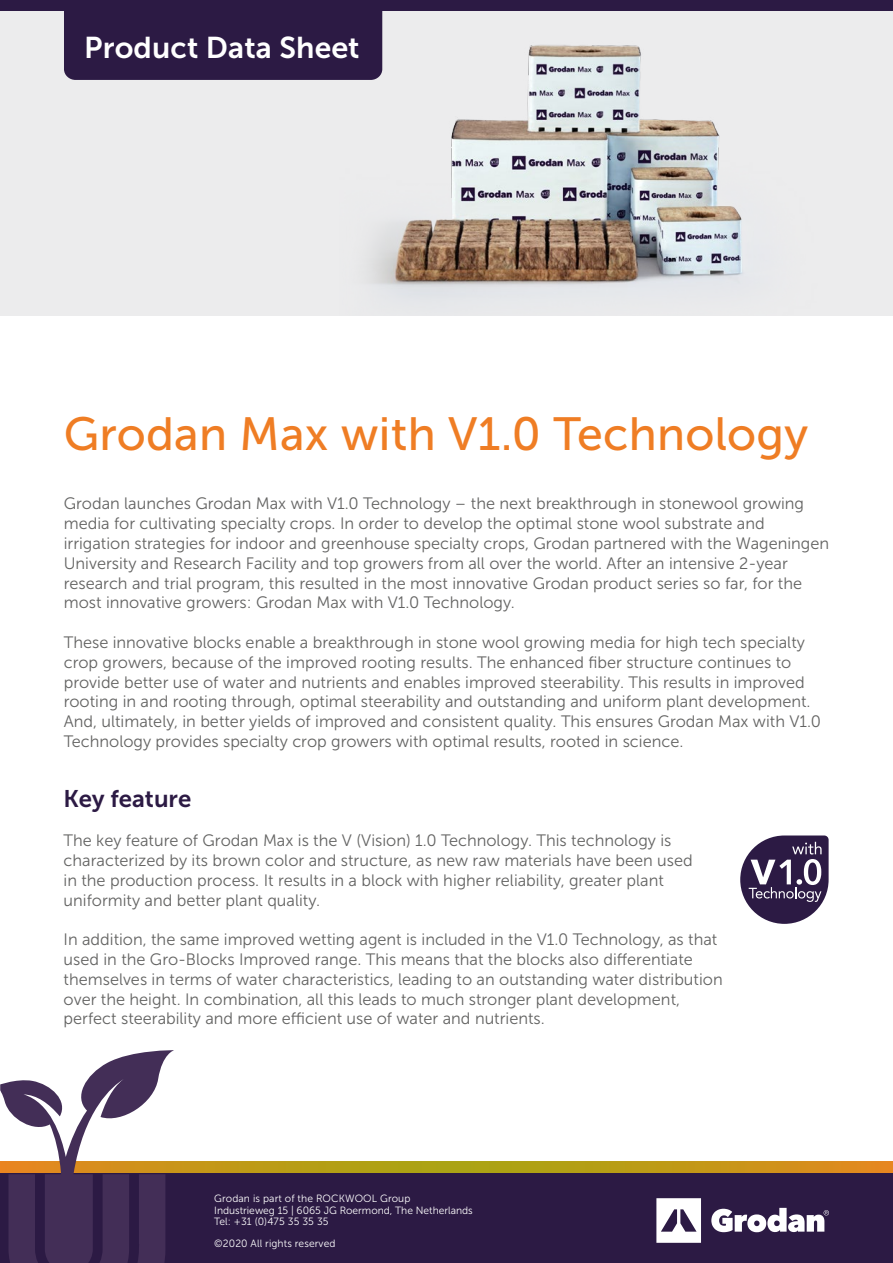
<style>
.page{position:relative;width:893px;height:1263px;background:#fff}
.page>*{position:absolute;margin:0;border:0;box-sizing:border-box;transform-origin:0 0}
.t1{font:46.5px "Museo Sans 500";letter-spacing:.005em;color:#ef7d24}
.t2{font:30px "Museo Sans 700";letter-spacing:.005em;color:#fff}
.t3{font:24px "Museo Sans 700";color:#2c1a44}
.t4{font:16.5px/19.8px "Museo Sans 300";color:#636362}
.t5{font:10.5px/11.2px "Museo Sans 300";letter-spacing:.01em;color:#fff}
</style>
<div class="page">
<svg style="left:174px;top:1162px;width:719px;height:12px;background:#b28f1a"></svg>
<div style="left:0;top:0;width:893px;height:31px;background:#2c1a44"></div>
<div style="left:0;top:11px;width:893px;height:305px;background:#ececed"></div>
<div style="left:0;top:1174px;width:893px;height:89px;background:#2c1a44"></div>
<svg style="left:0;top:1050px;width:174px;height:213px"></svg>
<div style="left:64px;top:11px;width:318px;height:69px;background:#2c1a44"></div>
<svg style="left:656px;top:1198px;width:45px;height:45px"></svg>
<svg style="left:711px;top:1208px;width:118px;height:24px"></svg>
<svg style="left:740px;top:835px;width:89px;height:89px"></svg>
<img style="left:339px;top:31px;width:404px;height:266px">
<img style="left:394px;top:46px;width:348px;height:234px">
<h2 class="t2" style="left:84px;top:31px;width:277px">Product Data Sheet</h2>
<h1 class="t1" style="left:64px;top:409px;width:746px">Grodan Max with V1.0 Technology</h1>
<p class="t4" style="left:64px;top:494px;width:767px">Grodan launches Grodan Max with V1.0 Technology – the next breakthrough in stonewool growing media for cultivating specialty crops. In order to develop the optimal stone wool substrate and irrigation strategies for indoor and greenhouse specialty crops, Grodan partnered with the Wageningen University and Research Facility and top growers from all over the world. After an intensive 2-year research and trial program, this resulted in the most innovative Grodan product series so far, for the most innovative growers: Grodan Max with V1.0 Technology.</p>
<p class="t4" style="left:64px;top:633px;width:759px">These innovative blocks enable a breakthrough in stone wool growing media for high tech specialty crop growers, because of the improved rooting results. The enhanced fiber structure continues to provide better use of water and nutrients and enables improved steerability. This results in improved rooting in and rooting through, optimal steerability and outstanding and uniform plant development.<br>And, ultimately, in better yields of improved and consistent quality. This ensures Grodan Max with V1.0<br>Technology provides specialty crop growers with optimal results, rooted in science.</p>
<h3 class="t3" style="left:64px;top:785px;width:129px">Key feature</h3>
<p class="t4" style="left:64px;top:831px;width:631px">The key feature of Grodan Max is the V (Vision) 1.0 Technology. This technology is characterized by its brown color and structure, as new raw materials have been used in the production process. It results in a block with higher reliability, greater plant uniformity and better plant quality.</p>
<p class="t4" style="left:64px;top:930px;width:661px">In addition, the same improved wetting agent is included in the V1.0 Technology, as that used in the Gro-Blocks Improved range. This means that the blocks also differentiate themselves in terms of water characteristics, leading to an outstanding water distribution over the height. In combination, all this leads to much stronger plant development, perfect steerability and more efficient use of water and nutrients.</p>
<p class="t5" style="left:214px;top:1193px;width:260px">Grodan is part of the ROCKWOOL Group<br>Industrieweg 15 | 6065 JG Roermond, The Netherlands<br>Tel: +31 (0)475 35 35 35</p>
<p class="t5" style="left:214px;top:1238px;width:123px">©2020 All rights reserved</p>
</div>
